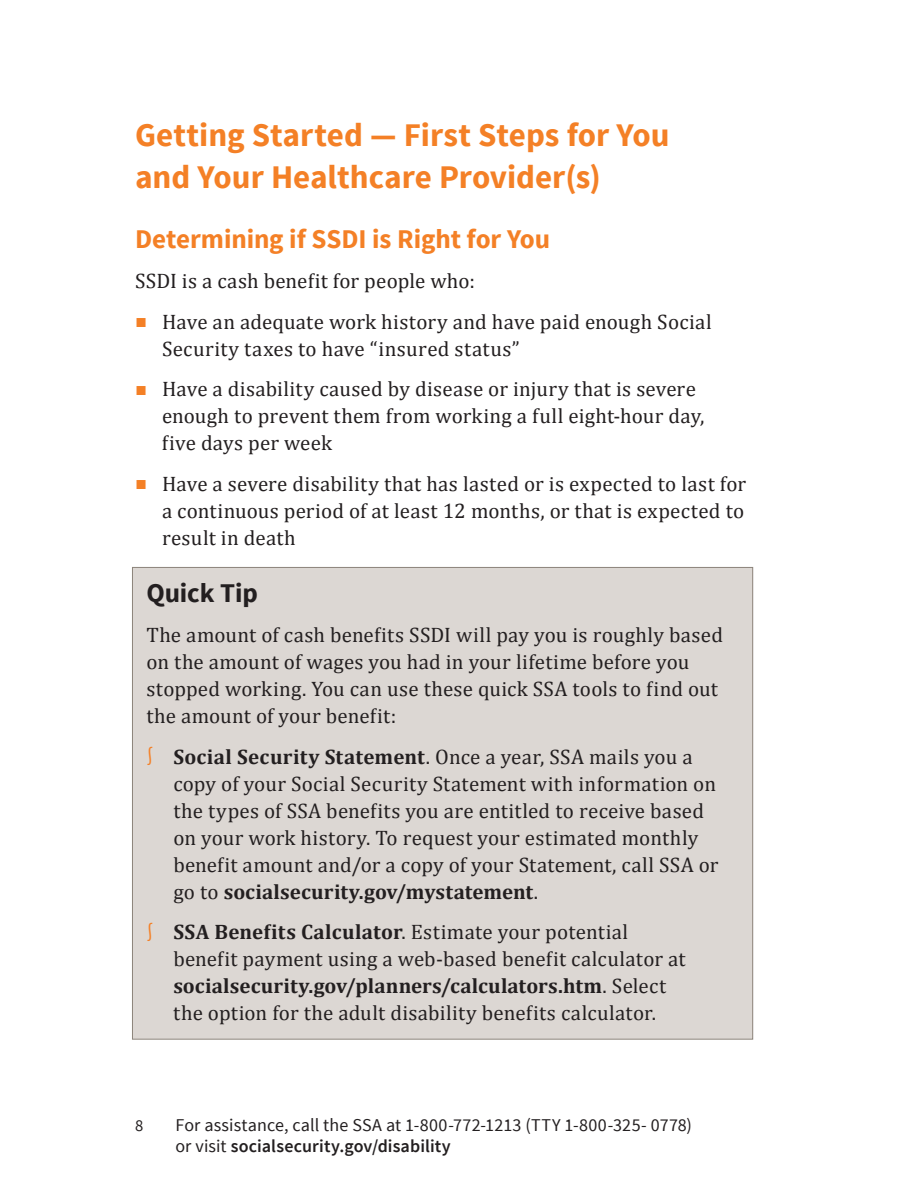
<style>
.page{position:relative;width:918px;height:1188px;background:#fff}
.page>*{position:absolute;margin:0;border:0;box-sizing:border-box;transform-origin:0 0}
.t1{font:700 33px/42px "Source Sans Pro";color:#f48026}
.t2{font:700 27px "Source Sans Pro";letter-spacing:-.005em;color:#f48026}
.t3{font:700 27px "Source Sans Pro";letter-spacing:-.005em;color:#231f20}
.t4{font:21px/27px "Cambria";letter-spacing:.01em;color:#231f20}
.t5{font:18px/21.6px "Source Sans Pro";letter-spacing:.01em;color:#231f20}
.t6{font:16.5px "Source Sans Pro";color:#231f20}
.s1{font-family:"Jigsaw";font-weight:700;font-size:19.5px;color:#f48026}
.s2{font-family:"Source Sans Pro";font-size:19.5px;color:#f48026}
.s3{font-weight:700}
.s4{font-weight:600}
</style>
<div class="page">
<div style="left:132px;top:567px;width:621px;height:472px;background:#dcd7d3"></div>
<h1 class="t1" style="left:135px;top:115px;width:536px">Getting Started — First Steps for You and Your Healthcare Provider(s)</h1>
<p class="t2" style="left:135px;top:221px;width:417px">Determining if SSDI is Right for You</p>
<p class="t4" style="left:135px;top:261px;width:578px;line-height:40.5px">SSDI is a cash benefit for people who:<br><span class="s1">∫</span> Have an adequate work history and have paid enough Social</p>
<p class="t4" style="left:135px;top:328px;width:562px;line-height:40.5px;text-indent:27px">Security taxes to have “insured status”<br><span class="s1">∫</span> Have a disability caused by disease or injury that is severe</p>
<p class="t4" style="left:162px;top:402px;width:544px">enough to prevent them from working a full eight-hour day, five days per week</p>
<p class="t4" style="left:162px;top:470px;width:586px;text-align:justify;text-indent:-27px"><span class="s1">∫</span> Have a severe disability that has lasted or is expected to last for a continuous period of at least 12 months, or that is expected to result in death</p>
<p class="t3" style="left:146px;top:575px;width:113px">Quick Tip</p>
<p class="t4" style="left:146px;top:621px;width:578px">The amount of cash benefits SSDI will pay you is roughly based on the amount of wages you had in your lifetime before you stopped working. You can use these quick SSA tools to find out the amount of your benefit:</p>
<p class="t4" style="left:173px;top:743px;width:547px;text-indent:-27px"><span class="s2">∫</span> <span class="s3">Social Security Statement</span>. Once a year, SSA mails you a copy of your Social Security Statement with information on the types of SSA benefits you are entitled to receive based on your work history. To request your estimated monthly benefit amount and/or a copy of your Statement, call SSA or go to <span class="s3">socialsecurity.gov/mystatement</span>.</p>
<p class="t4" style="left:173px;top:918px;width:514px;text-indent:-27px"><span class="s2">∫</span> <span class="s3">SSA Benefits Calculator</span>. Estimate your potential benefit payment using a web-based benefit calculator at <span class="s3">socialsecurity.gov/planners/calculators.htm</span>. Select the option for the adult disability benefits calculator.</p>
<p class="t6" style="left:135px;top:1115px;width:10px">8</p>
<p class="t5" style="left:176px;top:1114px;width:518px">For assistance, call the SSA at 1-800-772-1213 (TTY 1-800-325- 0778) or visit <span class="s4">socialsecurity.gov/disability</span></p>
</div>
